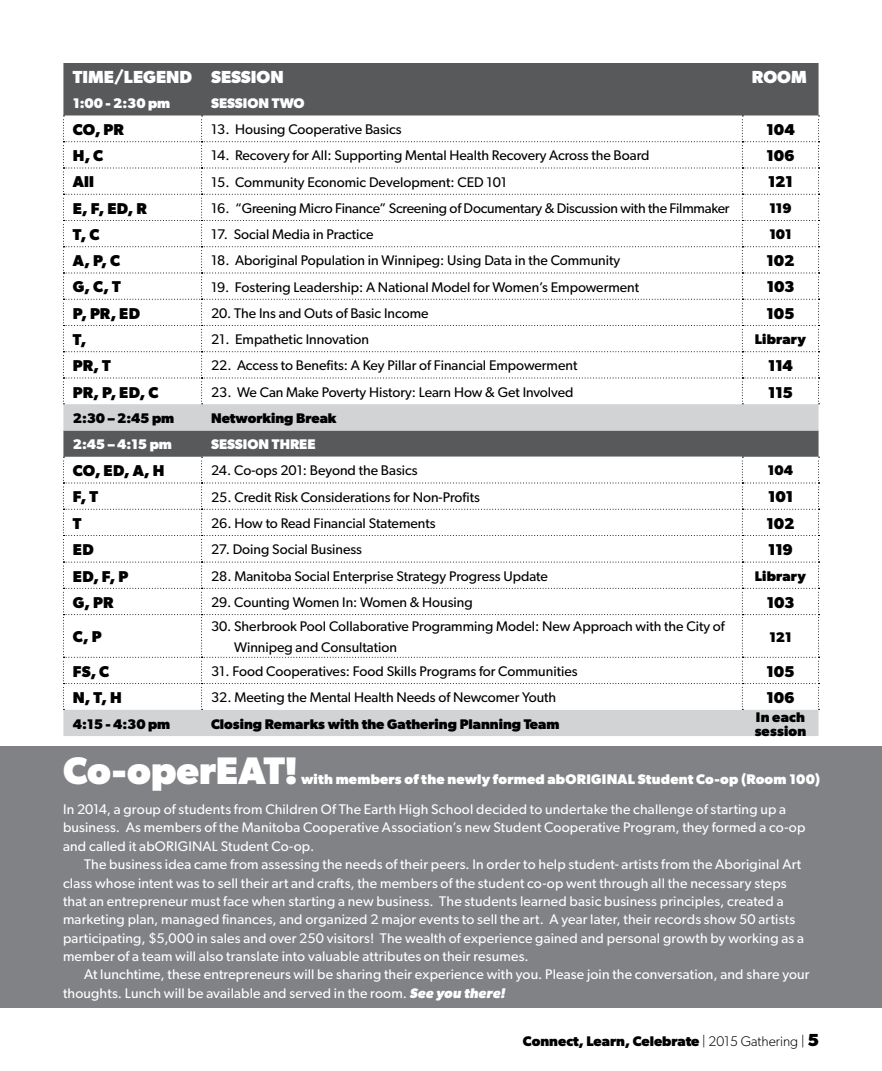
<style>
.page{position:relative;width:882px;height:1071px;background:#fff}
.page>*{position:absolute;margin:0;border:0;box-sizing:border-box;transform-origin:0 0}
.t1{font:700 38.5px "Gibson";color:#fff}
.t2{font:700 17.5px "Gibson";color:#fff}
.t3{font:700 15.75px "Gibson";letter-spacing:-.01em;color:#000}
.t4{font:14px/18.4px "Gibson";letter-spacing:.015em;color:#fff}
.t5{font:14px/21px "Gibson";color:#000}
.t6{font:700 14px/14px "Gibson";color:#000}
.t7{font:700 14px "Gibson";letter-spacing:.015em;color:#fff}
.s1{font-weight:700;font-style:italic}
.s2{font-weight:300}
.s3{font-size:17.5px}
</style>
<div class="page">
<div style="left:0;top:747px;width:882px;height:261px;background:#808285"></div>
<div style="left:63px;top:63px;width:756px;height:53px;background:#58595b"></div>
<svg style="left:63px;top:404px;width:756px;height:332px;background:#aaacad"></svg>
<svg style="left:63px;top:116px;width:757px;height:288px"></svg>
<svg style="left:63px;top:457px;width:757px;height:253px"></svg>
<p class="t2" style="left:73px;top:67px;width:212px">TIME/LEGEND SESSION</p>
<p class="t2" style="left:752px;top:67px;width:56px">ROOM</p>
<p class="t7" style="left:73px;top:95px;width:99px">1:00 - 2:30 pm</p>
<p class="t7" style="left:211px;top:95px;width:95px">SESSION TWO</p>
<p class="t3" style="left:73px;top:120px;width:53px">CO, PR</p>
<p class="t5" style="left:211px;top:119px;width:192px">13. Housing Cooperative Basics</p>
<p class="t3" style="left:766px;top:120px;width:30px">104</p>
<p class="t3" style="left:73px;top:146px;width:32px">H, C</p>
<p class="t5" style="left:211px;top:145px;width:440px">14. Recovery for All: Supporting Mental Health Recovery Across the Board</p>
<p class="t3" style="left:766px;top:146px;width:30px">106</p>
<p class="t3" style="left:73px;top:173px;width:23px">All</p>
<p class="t5" style="left:211px;top:171px;width:297px">15. Community Economic Development: CED 101</p>
<p class="t3" style="left:768px;top:173px;width:27px">121</p>
<p class="t3" style="left:73px;top:199px;width:76px">E, F, ED, R</p>
<p class="t5" style="left:211px;top:197px;width:520px">16. “Greening Micro Finance” Screening of Documentary &amp; Discussion with the Filmmaker</p>
<p class="t6" style="left:769px;top:201px;width:24px">119</p>
<p class="t3" style="left:73px;top:225px;width:28px">T, C</p>
<p class="t5" style="left:211px;top:224px;width:164px">17. Social Media in Practice</p>
<p class="t6" style="left:769px;top:227px;width:24px">101</p>
<p class="t3" style="left:73px;top:251px;width:49px">A, P, C</p>
<p class="t5" style="left:211px;top:250px;width:411px">18. Aboriginal Population in Winnipeg: Using Data in the Community</p>
<p class="t3" style="left:766px;top:251px;width:30px">102</p>
<p class="t3" style="left:73px;top:278px;width:49px">G, C, T</p>
<p class="t5" style="left:211px;top:276px;width:430px">19. Fostering Leadership: A National Model for Women’s Empowerment</p>
<p class="t3" style="left:766px;top:278px;width:30px">103</p>
<p class="t3" style="left:73px;top:304px;width:69px">P, PR, ED</p>
<p class="t5" style="left:211px;top:302px;width:219px">20. The Ins and Outs of Basic Income</p>
<p class="t3" style="left:766px;top:304px;width:30px">105</p>
<p class="t3" style="left:73px;top:330px;width:15px">T,</p>
<p class="t5" style="left:211px;top:329px;width:159px">21. Empathetic Innovation</p>
<p class="t6" style="left:755px;top:332px;width:53px">Library</p>
<p class="t3" style="left:73px;top:356px;width:39px">PR, T</p>
<p class="t5" style="left:211px;top:355px;width:368px">22. Access to Benefits: A Key Pillar of Financial Empowerment</p>
<p class="t3" style="left:768px;top:356px;width:27px">114</p>
<p class="t3" style="left:73px;top:383px;width:87px">PR, P, ED, C</p>
<p class="t5" style="left:211px;top:381px;width:364px">23. We Can Make Poverty History: Learn How &amp; Get Involved</p>
<p class="t3" style="left:768px;top:383px;width:27px">115</p>
<p class="t6" style="left:73px;top:411px;width:103px">2:30 – 2:45 pm</p>
<p class="t6" style="left:211px;top:411px;width:127px">Networking Break</p>
<p class="t7" style="left:73px;top:436px;width:101px">2:45 – 4:15 pm</p>
<p class="t7" style="left:211px;top:436px;width:106px">SESSION THREE</p>
<p class="t3" style="left:73px;top:461px;width:93px">CO, ED, A, H</p>
<p class="t5" style="left:211px;top:460px;width:208px">24. Co-ops 201: Beyond the Basics</p>
<p class="t6" style="left:768px;top:463px;width:27px">104</p>
<p class="t3" style="left:73px;top:488px;width:27px">F, T</p>
<p class="t5" style="left:211px;top:486px;width:270px">25. Credit Risk Considerations for Non-Profits</p>
<p class="t3" style="left:768px;top:488px;width:27px">101</p>
<p class="t3" style="left:73px;top:514px;width:10px">T</p>
<p class="t5" style="left:211px;top:512px;width:226px">26. How to Read Financial Statements</p>
<p class="t3" style="left:766px;top:514px;width:30px">102</p>
<p class="t3" style="left:73px;top:540px;width:22px">ED</p>
<p class="t5" style="left:211px;top:539px;width:152px">27. Doing Social Business</p>
<p class="t3" style="left:768px;top:540px;width:27px">119</p>
<p class="t3" style="left:73px;top:567px;width:57px">ED, F, P</p>
<p class="t5" style="left:211px;top:565px;width:338px">28. Manitoba Social Enterprise Strategy Progress Update</p>
<p class="t6" style="left:755px;top:569px;width:53px">Library</p>
<p class="t3" style="left:73px;top:593px;width:42px">G, PR</p>
<p class="t5" style="left:211px;top:592px;width:263px">29. Counting Women In: Women &amp; Housing</p>
<p class="t3" style="left:766px;top:593px;width:30px">103</p>
<p class="t3" style="left:73px;top:627px;width:30px">C, P</p>
<p class="t5" style="left:234px;top:616px;width:492px;text-indent:-23px">30. Sherbrook Pool Collaborative Programming Model: New Approach with the City of<br>Winnipeg and Consultation</p>
<p class="t6" style="left:769px;top:629px;width:24px">121</p>
<p class="t3" style="left:73px;top:662px;width:38px">FS, C</p>
<p class="t5" style="left:211px;top:660px;width:368px">31. Food Cooperatives: Food Skills Programs for Communities</p>
<p class="t3" style="left:766px;top:662px;width:30px">105</p>
<p class="t3" style="left:73px;top:688px;width:50px">N, T, H</p>
<p class="t5" style="left:211px;top:687px;width:347px">32. Meeting the Mental Health Needs of Newcomer Youth</p>
<p class="t3" style="left:766px;top:688px;width:30px">106</p>
<p class="t6" style="left:73px;top:716px;width:99px">4:15 - 4:30 pm</p>
<p class="t6" style="left:211px;top:716px;width:350px">Closing Remarks with the Gathering Planning Team</p>
<p class="t6" style="left:755px;top:709px;width:53px">In each session</p>
<h1 class="t1" style="left:63px;top:748px;width:237px">Co-operEAT!</h1>
<p class="t7" style="left:301px;top:771px;width:521px">with members of the newly formed abORIGINAL Student Co-op (Room 100)</p>
<p class="t4" style="left:63px;top:800px;width:744px">In 2014, a group of students from Children Of The Earth High School decided to undertake the challenge of starting up a business. As members of the Manitoba Cooperative Association’s new Student Cooperative Program, they formed a co-op and called it abORIGINAL Student Co-op.</p>
<p class="t4" style="left:63px;top:855px;width:742px;text-indent:21px">The business idea came from assessing the needs of their peers. In order to help student- artists from the Aboriginal Art class whose intent was to sell their art and crafts, the members of the student co-op went through all the necessary steps that an entrepreneur must face when starting a new business. The students learned basic business principles, created a marketing plan, managed finances, and organized 2 major events to sell the art. A year later, their records show 50 artists participating, $5,000 in sales and over 250 visitors! The wealth of experience gained and personal growth by working as a member of a team will also translate into valuable attributes on their resumes.</p>
<p class="t4" style="left:63px;top:965px;width:748px;text-indent:21px">At lunchtime, these entrepreneurs will be sharing their experience with you. Please join the conversation, and share your thoughts. Lunch will be available and served in the room. <span class="s1">See you there!</span></p>
<p class="t6" style="left:523px;top:1034px;width:298px">Connect, Learn, Celebrate <span class="s2">| 2015 Gathering |</span> <span class="s3">5</span></p>
</div>
